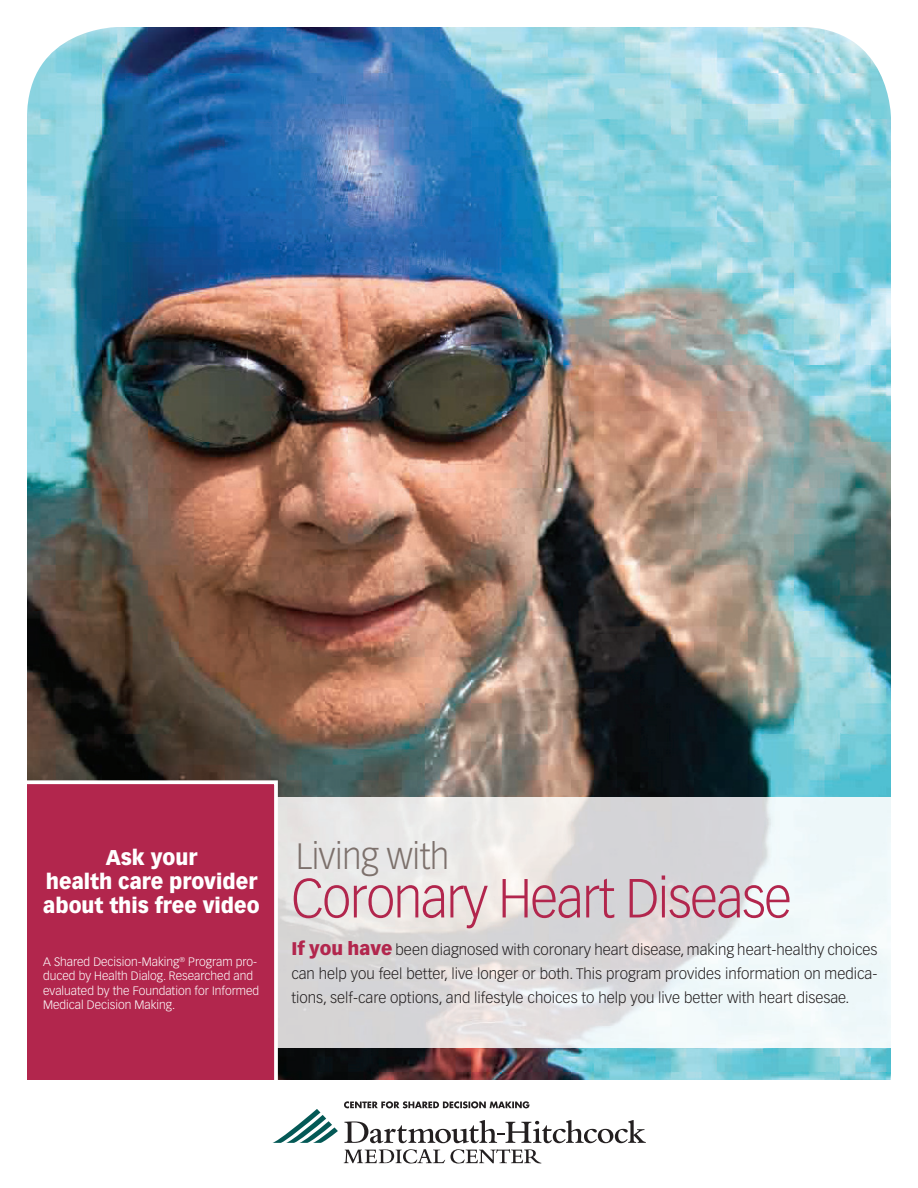
<style>
.page{position:relative;width:918px;height:1188px;background:#fff}
.page>*{position:absolute;margin:0;border:0;box-sizing:border-box;transform-origin:0 0}
.t1{font:300 54px "Vectora LT Std";letter-spacing:-.025em;color:#b2264d;scale:.95 1}
.t2{font:300 36px "Vectora LT Std";letter-spacing:-.01em;color:#7d716c;scale:.95 1}
.t3{font:900 21px/24px "Vectora LT Std";color:#fff;text-align:center;scale:.95 1}
.t4{font:300 15px/24px "Vectora LT Std";color:#231f20;text-align:justify}
.t5{font:300 12px/14.4px "Vectora LT Std";color:#fff}
.s1{font-weight:900;font-size:18px;color:#b2264d}
</style>
<div class="page">
<img style="left:27px;top:27px;width:864px;height:1053px">
<img style="left:278px;top:797px;width:613px;height:250px">
<div style="left:27px;top:782px;width:249px;height:298px;background:#b2264d"></div>
<div style="left:12px;top:780px;width:266px;height:315px;border:4px solid #fff"></div>
<svg style="left:273px;top:1109px;width:65px;height:34px"></svg>
<svg style="left:344px;top:1120px;width:302px;height:23px"></svg>
<svg style="left:344px;top:1149px;width:197px;height:15px"></svg>
<svg style="left:344px;top:1101px;width:186px;height:7px"></svg>
<h3 class="t3" style="left:43px;top:845px;width:229px">Ask your<br>health care provider about this free video</h3>
<p class="t5" style="left:43px;top:955px;width:218px">A Shared Decision-Making<sup>®</sup> Program pro&shy;duced by Health Dialog. Researched and evaluated by the Foundation for Informed Medical Decision Making.</p>
<h2 class="t2" style="left:296px;top:836px;width:163px">Living with</h2>
<h1 class="t1" style="left:291px;top:867px;width:528px">Coronary Heart Disease</h1>
<p class="t4" style="left:291px;top:938px;width:588px"><span class="s1">If you have</span> been diagnosed with coronary heart disease, making heart-healthy choices can help you feel better, live longer or both. This program provides information on medica&shy;tions, self-care options, and lifestyle choices to help you live better with heart disesae.</p>
</div>
